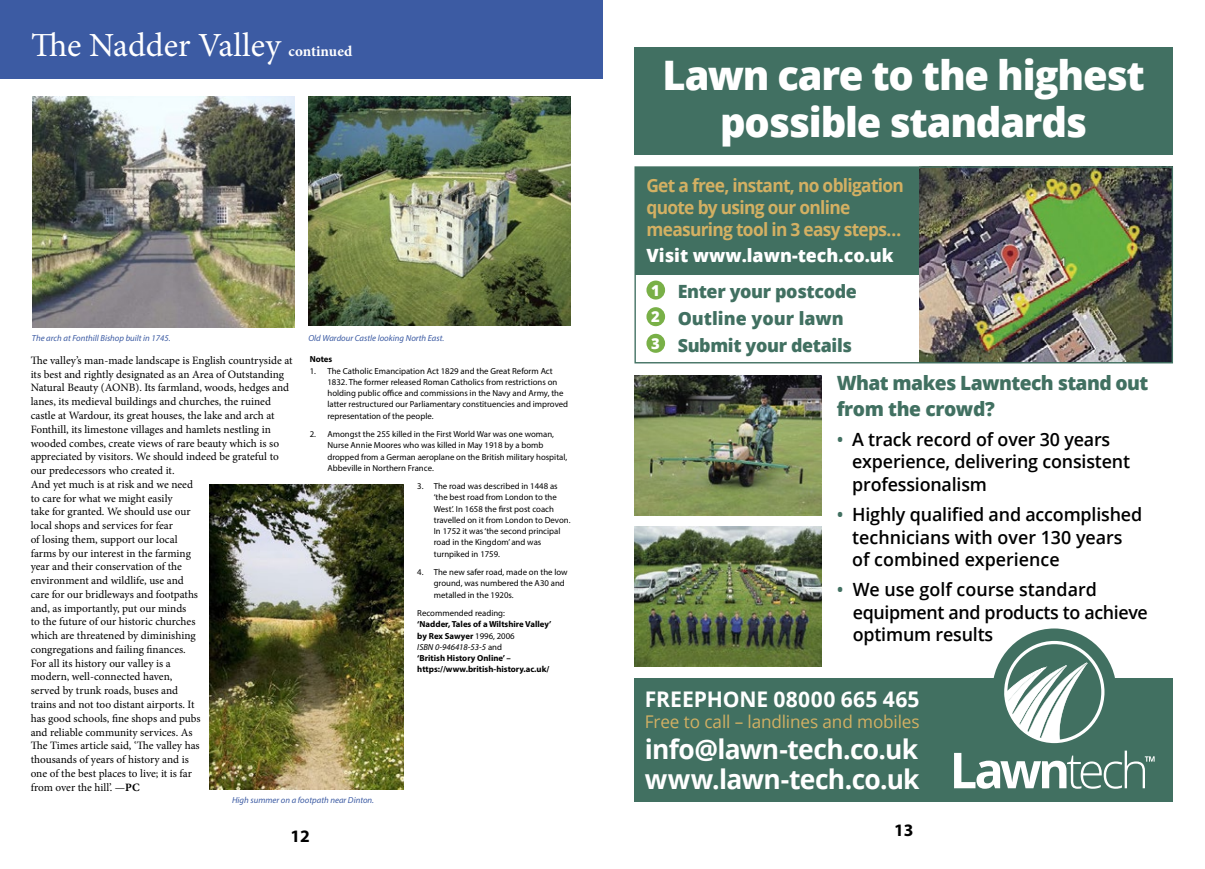
<style>
.page{position:relative;width:1205px;height:869px;background:#fff}
.page>*{position:absolute;margin:0;border:0;box-sizing:border-box;transform-origin:0 0}
.t1{font:800 40.62px/46.2px "Open Sans";letter-spacing:-.03em;color:#fff;text-align:center}
.t2{font:33.75px "Minion Pro";color:#fff}
.t3{font:700 26.88px/29.4px "Open Sans";letter-spacing:-.03em;color:#fff}
.t4{font:700 21.5px "Open Sans";letter-spacing:.01em;color:#fff}
.t5{font:800 19.62px/25.2px "Open Sans";letter-spacing:-.03em;color:#417061}
.t6{font:600 18.25px/22.4px "Open Sans";letter-spacing:-.01em;color:#000}
.t7{font:700 18.25px/21.9px "Open Sans";letter-spacing:-.04em;color:#d3b063;scale:.95 1}
.t8{font:800 18.25px/35.9px "Open Sans";letter-spacing:-.01em;color:#fff}
.t9{font:800 18.25px/26.6px "Open Sans";letter-spacing:-.02em;color:#417061}
.t10{font:17.5px "Open Sans";letter-spacing:-.01em;color:#d3b063}
.t11{font:700 17.5px "Myriad Pro";color:#000}
.t12{font:700 15px "Minion Pro";color:#fff}
.t13{font:11.25px/13.8px "Minion Pro";letter-spacing:-.005em;color:#000}
.t14{font:8.75px/11.2px "Myriad Pro";color:#000}
.t15{font:700 8.75px/11.2px "Myriad Pro";color:#000}
.t16{font:italic 8.75px "Myriad Pro";color:#3c5ba3}
.s1{font-weight:700}
.s2{font-weight:400}
.s3{font-weight:400;font-style:italic}
.s4{font-size:15.12px}
.s5{color:#417061}
.s6{font-size:15.12px;color:#fff}
</style>
<div class="page">
<div style="left:634px;top:47px;width:539px;height:107px;background:#417062"></div>
<div style="left:634px;top:678px;width:538px;height:123px;background:#417061"></div>
<img style="left:634px;top:375px;width:188px;height:140px">
<img style="left:634px;top:526px;width:188px;height:140px">
<div style="left:992px;top:628px;width:124px;height:126px;background:#417061;border-radius:50%"></div>
<svg style="left:954px;top:750px;width:200px;height:38px"></svg>
<svg style="left:1004px;top:640px;width:100px;height:102px"></svg>
<div style="left:635px;top:167px;width:537px;height:107px;background:#417061"></div>
<img style="left:919px;top:168px;width:252px;height:193px">
<div style="left:634px;top:166px;width:539px;height:197px;border:1px solid #417061"></div>
<div style="left:646px;top:280px;width:19px;height:19px;background:#79b047;border-radius:50%"></div>
<div style="left:646px;top:307px;width:19px;height:19px;background:#79b047;border-radius:50%"></div>
<div style="left:646px;top:333px;width:19px;height:19px;background:#79b047;border-radius:50%"></div>
<img style="left:32px;top:97px;width:262px;height:230px">
<img style="left:309px;top:97px;width:261px;height:228px">
<img style="left:209px;top:484px;width:194px;height:305px">
<div style="left:0;top:0;width:602px;height:78px;background:#3c5ba3"></div>
<h2 class="t2" style="left:31px;top:23px;width:251px">The Nadder Valley</h2>
<h3 class="t12" style="left:289px;top:41px;width:65px">continued</h3>
<p class="t16" style="left:32px;top:332px;width:140px">The arch at Fonthill Bishop built in 1745.</p>
<p class="t16" style="left:308px;top:332px;width:138px">Old Wardour Castle looking North East.</p>
<p class="t13" style="left:31px;top:353px;width:263px">The valley’s man-made landscape is English countryside at its best and rightly designated as an Area of Outstanding Natural Beauty (AONB). Its farmland, woods, hedges and lanes, its medieval buildings and churches, the ruined castle at Wardour, its great houses, the lake and arch at Fonthill, its limestone villages and hamlets nestling in wooded combes, create views of rare beauty which is so appreciated by visitors. We should indeed be grateful to our predecessors who created it.<br>And yet much is at risk and we need<br>to care for what we might easily<br>take for granted. We should use our<br>local shops and services for fear<br>of losing them, support our local<br>farms by our interest in the farming<br>year and their conservation of the<br>environment and wildlife, use and<br>care for our bridleways and footpaths<br>and, as importantly, put our minds<br>to the future of our historic churches<br>which are threatened by diminishing<br>congregations and failing finances.<br>For all its history our valley is a<br>modern, well-connected haven,<br>served by trunk roads, buses and<br>trains and not too distant airports. It<br>has good schools, fine shops and pubs<br>and reliable community services. As<br>The Times article said, ‘The valley has<br>thousands of years of history and is<br>one of the best places to live; it is far<br>from over the hill’. —<span class="s1">PC</span></p>
<p class="t15" style="left:310px;top:353px;width:24px">Notes</p>
<p class="t14" style="left:327px;top:365px;width:242px;text-indent:-18px">1. The Catholic Emancipation Act 1829 and the Great Reform Act 1832. The former released Roman Catholics from restrictions on holding public office and commissions in the Navy and Army, the latter restructured our Parliamentary constituencies and improved representation of the people.</p>
<p class="t14" style="left:327px;top:428px;width:241px;text-indent:-18px">2. Amongst the 255 killed in the First World War was one woman, Nurse Annie Moores who was killed in May 1918 by a bomb dropped from a German aeroplane on the British military hospital, Abbeville in Northern France.</p>
<p class="t14" style="left:434px;top:480px;width:138px;text-indent:-16px">3. The road was described in 1448 as ‘the best road from London to the<br>West’. In 1658 the first post coach travelled on it from London to Devon.<br>In 1752 it was ‘the second principal road in the Kingdom’ and was turnpiked in 1759.</p>
<p class="t14" style="left:434px;top:566px;width:135px;text-indent:-16px">4. The new safer road, made on the low ground, was numbered the A30 and metalled in the 1920s.</p>
<p class="t14" style="left:417px;top:607px;width:89px">Recommended reading:</p>
<p class="t15" style="left:417px;top:618px;width:136px">‘Nadder, Tales of a Wiltshire Valley’ by Rex Sawyer <span class="s2">1996, 2006<br></span><span class="s3">ISBN 0-946418-53-5</span> <span class="s2">and<br></span>‘British History Online’ – https://www.british-history.ac.uk/</p>
<p class="t16" style="left:232px;top:794px;width:143px">High summer on a footpath near Dinton.</p>
<h3 class="t11" style="left:290px;top:824px;width:21px">12</h3>
<h1 class="t1" style="left:662px;top:50px;width:484px">Lawn care to the highest possible standards</h1>
<h3 class="t7" style="left:646px;top:174px;width:272px">Get a free, instant, no obligation quote by using our online measuring tool in 3 easy steps…</h3>
<h3 class="t8" style="left:646px;top:237px;width:249px">Visit www.lawn-tech.co.uk<br><span class="s4">1</span> <span class="s5">Enter your postcode</span></h3>
<h3 class="t9" style="left:651px;top:304px;width:202px"><span class="s6">2</span> Outline your lawn<br><span class="s6">3</span> Submit your details</h3>
<h3 class="t5" style="left:837px;top:369px;width:313px">What makes Lawntech stand out from the crowd?</h3>
<h3 class="t6" style="left:852px;top:427px;width:279px;text-indent:-15px"><span class="s5">•</span> A track record of over 30 years experience, delivering consistent professionalism</h3>
<h3 class="t6" style="left:852px;top:503px;width:291px;text-indent:-15px"><span class="s5">•</span> Highly qualified and accomplished technicians with over 130 years of combined experience</h3>
<h3 class="t6" style="left:853px;top:578px;width:297px;text-indent:-16px"><span class="s5">•</span> We use golf course standard equipment and products to achieve optimum results</h3>
<h3 class="t4" style="left:645px;top:684px;width:276px">FREEPHONE 08000 665 465</h3>
<h3 class="t10" style="left:645px;top:709px;width:276px">Free to call – landlines and mobiles</h3>
<h3 class="t3" style="left:645px;top:733px;width:276px">info@lawn-tech.co.uk www.lawn-tech.co.uk</h3>
<h3 class="t11" style="left:894px;top:818px;width:21px">13</h3>
</div>
